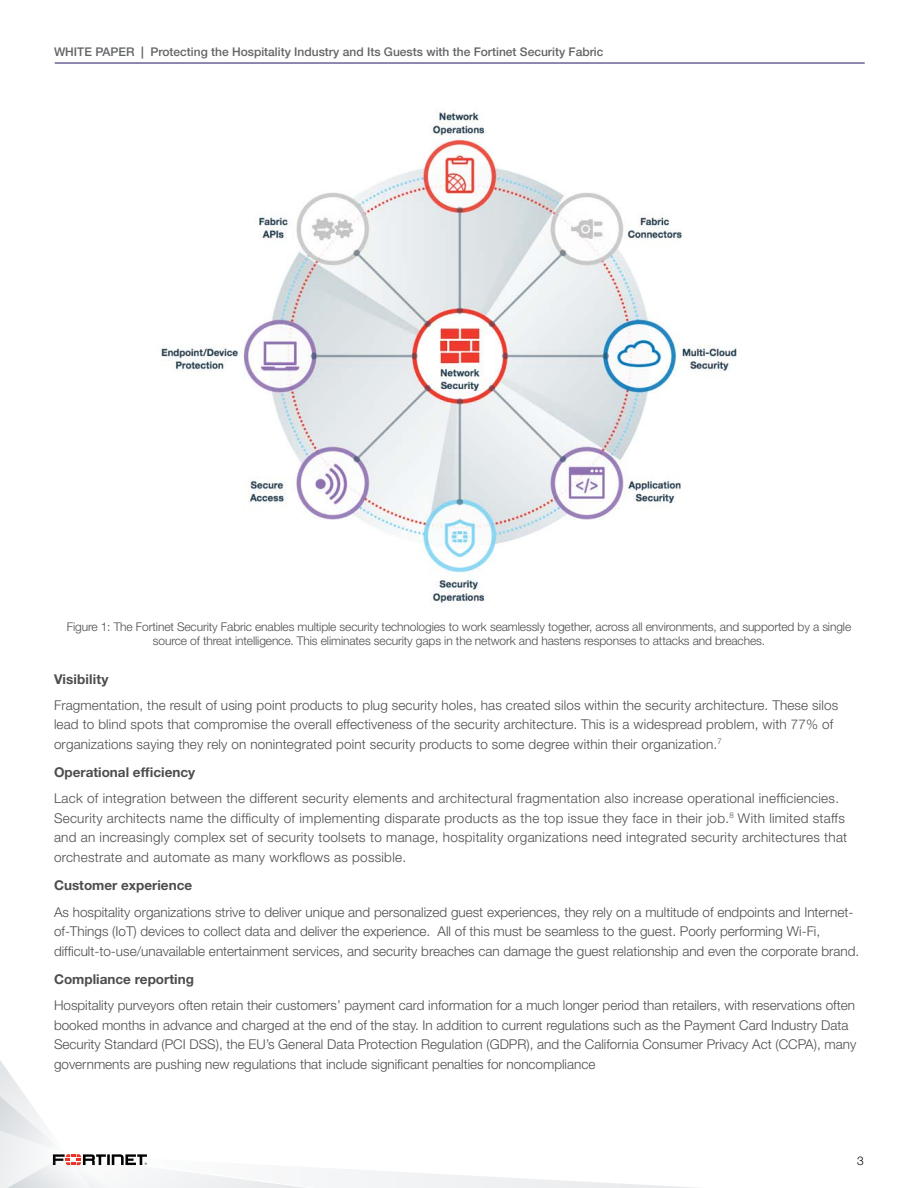
<style>
.page{position:relative;width:918px;height:1188px;background:#fff}
.page>*{position:absolute;margin:0;border:0;box-sizing:border-box;transform-origin:0 0}
.Body_Copy{font:300 13.5px/19.5px "Helvetica Neue LT Pro";color:#4d4d4f}
.Body_Copy-2{font:300 13.5px/19.5px "Helvetica Neue LT Pro";letter-spacing:.02em;color:#4d4d4f}
.Body_Copy-3{font:700 13.5px "Helvetica Neue LT Pro";color:#4d4d4f}
.Body_Copy-4{font:300 12px/13.5px "Helvetica Neue LT Pro";letter-spacing:-.01em;color:#4d4d4f;text-align:center}
.t1{font:500 12px "Helvetica Neue LT Pro";color:#636466}
.t2{font:300 12px "Helvetica Neue LT Pro";color:#000}
.s1{font-weight:700}
</style>
<div class="page">
<hr style="left:55px;top:63px;width:810px;height:1px;background:#23145f">
<svg style="left:0;top:1060px;width:697px;height:128px"></svg>
<img style="left:161px;top:112px;width:576px;height:495px">
<p class="t1" style="left:54px;top:44px;width:551px">WHITE PAPER <span class="s1">|</span> Protecting the Hospitality Industry and Its Guests with the Fortinet Security Fabric</p>
<p class="Body_Copy-4" style="left:67px;top:620px;width:786px">Figure 1: The Fortinet Security Fabric enables multiple security technologies to work seamlessly together, across all environments, and supported by a single source of threat intelligence. This eliminates security gaps in the network and hastens responses to attacks and breaches.</p>
<p class="Body_Copy-3" style="left:54px;top:670px;width:56px">Visibility</p>
<p class="Body_Copy" style="left:54px;top:695px;width:786px">Fragmentation, the result of using point products to plug security holes, has created silos within the security architecture. These silos lead to blind spots that compromise the overall effectiveness of the security architecture. This is a widespread problem, with 77% of organizations saying they rely on nonintegrated point security products to some degree within their organization.<sup>7</sup></p>
<p class="Body_Copy-3" style="left:54px;top:764px;width:143px">Operational efficiency</p>
<p class="Body_Copy-2" style="left:54px;top:789px;width:795px">Lack of integration between the different security elements and architectural fragmentation also increase operational inefficiencies.<br>Security architects name the difficulty of implementing disparate products as the top issue they face in their job.<sup>8</sup> With limited staffs and an increasingly complex set of security toolsets to manage, hospitality organizations need integrated security architectures that orchestrate and automate as many workflows as possible.</p>
<p class="Body_Copy-3" style="left:54px;top:877px;width:140px">Customer experience</p>
<p class="Body_Copy" style="left:54px;top:902px;width:807px">As hospitality organizations strive to deliver unique and personalized guest experiences, they rely on a multitude of endpoints and Internet&shy;of-Things (IoT) devices to collect data and deliver the experience. All of this must be seamless to the guest. Poorly performing Wi-Fi, difficult-to-use/unavailable entertainment services, and security breaches can damage the guest relationship and even the corporate brand.</p>
<p class="Body_Copy-3" style="left:54px;top:971px;width:141px">Compliance reporting</p>
<p class="Body_Copy" style="left:54px;top:995px;width:804px">Hospitality purveyors often retain their customers’ payment card information for a much longer period than retailers, with reservations often booked months in advance and charged at the end of the stay. In addition to current regulations such as the Payment Card Industry Data Security Standard (PCI DSS), the EU’s General Data Protection Regulation (GDPR), and the California Consumer Privacy Act (CCPA), many governments are pushing new regulations that include significant penalties for noncompliance</p>
<p class="t2" style="left:857px;top:1154px;width:8px">3</p>
</div>
